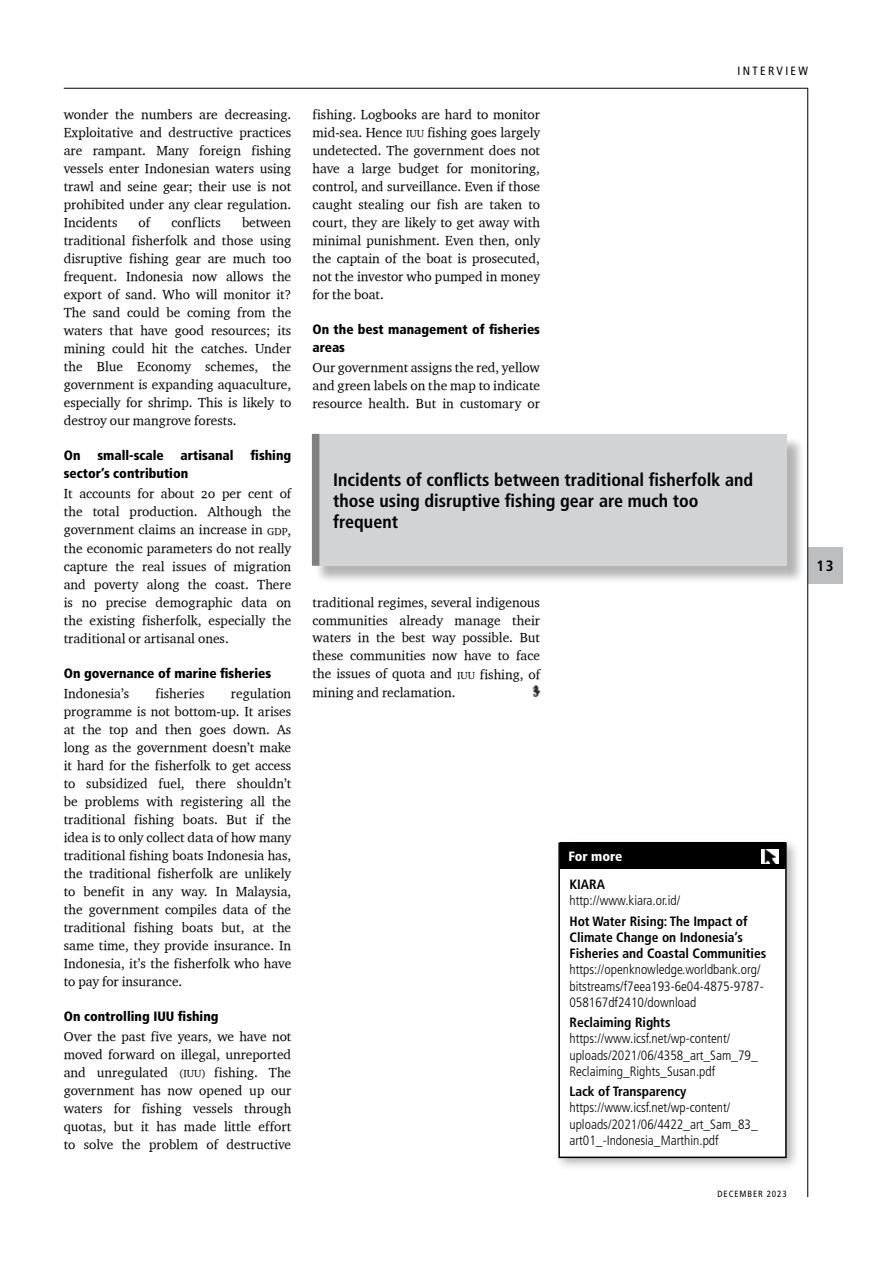
<style>
.page{position:relative;width:893px;height:1263px;background:#fff}
.page>*{position:absolute;margin:0;border:0;box-sizing:border-box;transform-origin:0 0}
.t1{font:700 condensed 18px/21px "Frutiger LT Std";color:#000}
.t2{font:700 condensed 15px "Frutiger LT Std";color:#000}
.t3{font:13.5px/18px "Charter OSITCTT";color:#000;text-align:justify}
.t4{font:300 condensed 13.5px/16.2px "Frutiger LT Std";color:#000}
.t5{font:900 condensed 13.5px/18px "Frutiger LT Std";color:#000}
.t6{font:700 condensed 13.5px/16.2px "Frutiger LT Std";color:#000}
.t7{font:900 condensed 13.5px "Frutiger LT Std";color:#fff}
.t8{font:condensed 12px "Frutiger LT Std";letter-spacing:.2em;color:#000}
.t9{font:condensed 9px "Frutiger LT Std";letter-spacing:.1em;color:#000}
.s1{font-size:10.5px}
</style>
<div class="page">
<div style="left:808px;top:547px;width:34px;height:36px;background:#bcbec0"></div>
<hr style="left:807px;top:88px;width:1px;height:1109px;background:#000">
<hr style="left:64px;top:88px;width:744px;height:1px;background:#000">
<img style="left:532px;top:685px;width:8px;height:13px">
<div style="left:314px;top:436px;width:492px;height:149px;background:#000;opacity:.3"></div>
<div style="left:312px;top:434px;width:475px;height:132px;background:#d1d3d4"></div>
<div style="left:312px;top:434px;width:7px;height:132px;background:#808080"></div>
<div style="left:554px;top:838px;width:246px;height:333px;background:#000;opacity:.3"></div>
<div style="left:559px;top:843px;width:227px;height:314px;background:#fff"></div>
<div style="left:558px;top:842px;width:229px;height:316px;border:2px solid #000"></div>
<div style="left:560px;top:842px;width:225px;height:27px;background:#000"></div>
<img style="left:762px;top:849px;width:17px;height:15px">
<p class="t3" style="left:64px;top:105px;width:229px">wonder the numbers are decreasing.<br>Exploitative and destructive practices are rampant. Many foreign fishing vessels enter Indonesian waters using trawl and seine gear; their use is not prohibited under any clear regulation.<br>Incidents</p>
<p class="t3" style="left:139px;top:213px;width:13px">of</p>
<p class="t3" style="left:171px;top:213px;width:51px">conflicts</p>
<p class="t3" style="left:64px;top:213px;width:229px;text-indent:178px">between traditional fisherfolk and those using disruptive fishing gear are much too frequent. Indonesia now allows the export of sand. Who will monitor it?<br>The sand could be coming from the waters that have good resources; its mining could hit the catches. Under the Blue Economy schemes, the government is expanding aquaculture, especially for shrimp. This is likely to destroy our mangrove forests.</p>
<p class="t5" style="left:64px;top:447px;width:18px">On</p>
<p class="t5" style="left:97px;top:447px;width:68px">small-scale</p>
<p class="t5" style="left:181px;top:447px;width:55px">artisanal</p>
<p class="t5" style="left:250px;top:447px;width:42px">fishing</p>
<p class="t5" style="left:64px;top:465px;width:126px">sector’s contribution</p>
<p class="t3" style="left:64px;top:484px;width:229px">It accounts for about 20 per cent of the total production. Although the government claims an increase in <span class="s1">GDP</span>, the economic parameters do not really capture the real issues of migration and poverty along the coast. There is no precise demographic data on the existing fisherfolk, especially the traditional or artisanal ones.</p>
<p class="t5" style="left:64px;top:664px;width:209px">On governance of marine fisheries</p>
<p class="t3" style="left:64px;top:684px;width:67px">Indonesia’s</p>
<p class="t3" style="left:155px;top:684px;width:51px">fisheries</p>
<p class="t3" style="left:64px;top:684px;width:229px;text-indent:167px">regulation programme is not bottom-up. It arises at the top and then goes down. As long as the government doesn’t make it hard for the fisherfolk to get access to subsidized fuel, there shouldn’t be problems with registering all the traditional fishing boats. But if the idea is to only collect data of how many traditional fishing boats Indonesia has, the traditional fisherfolk are unlikely to benefit in any way. In Malaysia, the government compiles data of the traditional fishing boats but, at the same time, they provide insurance. In Indonesia, it’s the fisherfolk who have to pay for insurance.</p>
<p class="t5" style="left:64px;top:1007px;width:156px">On controlling IUU fishing</p>
<p class="t3" style="left:64px;top:1027px;width:229px">Over the past five years, we have not moved forward on illegal, unreported and unregulated <span class="s1">(IUU)</span> fishing. The government has now opened up our waters for fishing vessels through quotas, but it has made little effort to solve the problem of destructive</p>
<p class="t3" style="left:313px;top:105px;width:229px">fishing. Logbooks are hard to monitor mid-sea. Hence <span class="s1">IUU</span> fishing goes largely undetected. The government does not have a large budget for monitoring, control, and surveillance. Even if those caught stealing our fish are taken to court, they are likely to get away with minimal punishment. Even then, only the captain of the boat is prosecuted, not the investor who pumped in money for the boat.</p>
<p class="t5" style="left:313px;top:321px;width:229px">On the best management of fisheries areas</p>
<p class="t3" style="left:313px;top:359px;width:229px">Our government assigns the red, yellow and green labels on the map to indicate resource health. But in customary or</p>
<p class="t8" style="left:737px;top:64px;width:72px">INTERVI EW</p>
<h1 class="t1" style="left:333px;top:469px;width:422px">Incidents of conflicts between traditional fisherfolk and those using disruptive fishing gear are much too frequent</h1>
<p class="t3" style="left:313px;top:592px;width:229px">traditional regimes, several indigenous communities already manage their waters in the best way possible. But these communities now have to face the issues of quota and <span class="s1">IUU</span> fishing, of mining and reclamation.</p>
<p class="t2" style="left:817px;top:557px;width:19px">13</p>
<p class="t7" style="left:568px;top:848px;width:56px">For more</p>
<p class="t6" style="left:569px;top:876px;width:37px">KIARA</p>
<p class="t4" style="left:569px;top:893px;width:112px">http://www.kiara.or.id/</p>
<p class="t6" style="left:569px;top:913px;width:198px">Hot Water Rising: The Impact of<br>Climate Change on Indonesia’s<br>Fisheries and Coastal Communities</p>
<p class="t4" style="left:569px;top:962px;width:196px">https://openknowledge.worldbank.org/ bitstreams/f7eea193-6e04-4875-9787-<br>058167df2410/download</p>
<p class="t6" style="left:569px;top:1014px;width:103px">Reclaiming Rights</p>
<p class="t4" style="left:569px;top:1031px;width:190px">https://www.icsf.net/wp-content/ uploads/2021/06/4358_art_Sam_79_<br>Reclaiming_Rights_Susan.pdf</p>
<p class="t6" style="left:569px;top:1083px;width:118px">Lack of Transparency</p>
<p class="t4" style="left:569px;top:1100px;width:190px">https://www.icsf.net/wp-content/ uploads/2021/06/4422_art_Sam_83_ art01_-Indonesia_Marthin.pdf</p>
<p class="t9" style="left:718px;top:1189px;width:71px">DECEMBER 2023</p>
</div>
